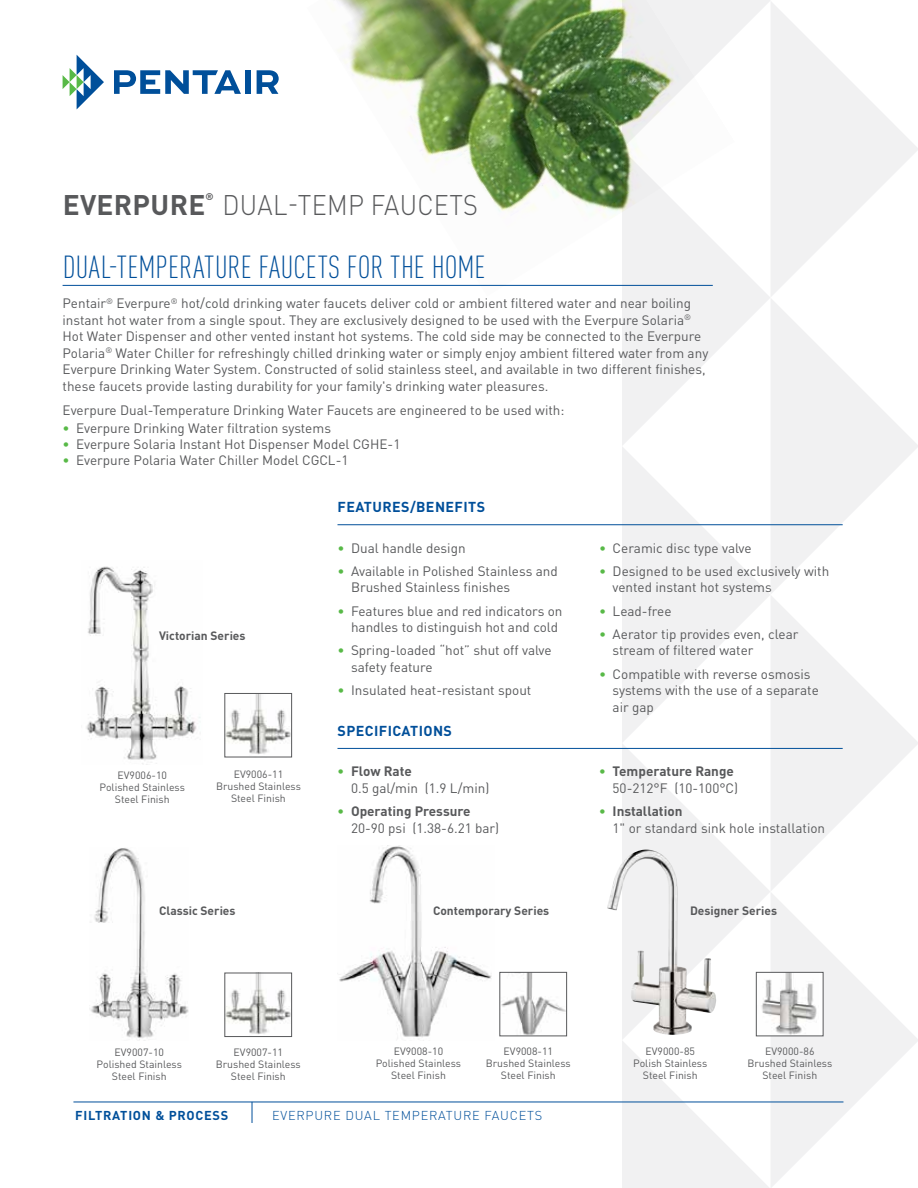
<style>
.page{position:relative;width:918px;height:1188px;background:#fff}
.page>*{position:absolute;margin:0;border:0;box-sizing:border-box;transform-origin:0 0}
.t1{font:300 condensed 31.5px "DIN Pro";letter-spacing:.005em;color:#004f9a}
.t2{font:300 28.05px "DIN Pro";letter-spacing:.01em;color:#58595b;scale:.9 1}
.t3{font:700 28.05px "DIN Pro";letter-spacing:.01em;color:#58595b}
.t4{font:700 14.25px "DIN Pro";letter-spacing:.03em;color:#004f9a}
.t5{font:13.5px/16.5px "DIN Pro";color:#58595b}
.t6{font:300 12.75px "DIN Pro";letter-spacing:.06em;color:#004f9a}
.t7{font:700 12.75px "DIN Pro";letter-spacing:.06em;color:#004f9a}
.t8{font:700 12px "DIN Pro";color:#58595b}
.t9{font:10.5px/12px "DIN Pro";color:#58595b;text-align:center}
.t10{font:700 9.6px "DIN Pro";color:#58595b}
.s1{color:#58b947}
.s2{font-weight:700;color:#58b947}
.s3{font-weight:700}
</style>
<div class="page">
<svg style="left:735px;top:0;width:183px;height:149px"></svg>
<svg style="left:622px;top:149px;width:296px;height:297px"></svg>
<svg style="left:622px;top:446px;width:296px;height:297px;fill:#f5f5f6"></svg>
<svg style="left:622px;top:743px;width:296px;height:444px"></svg>
<svg style="left:622px;top:1040px;width:148px;height:148px"></svg>
<hr style="left:73px;top:1102px;width:770px;height:1px;background:#004f9a">
<svg style="left:252px;top:1102px;width:1px;height:21px"></svg>
<hr style="left:338px;top:524px;width:505px;height:1px;background:#004f9a">
<img style="left:86px;top:566px;width:114px;height:198px">
<img style="left:226px;top:975px;width:64px;height:59px">
<div style="left:224px;top:973px;width:68px;height:64px;border:1px solid #58595b"></div>
<img style="left:89px;top:848px;width:100px;height:192px">
<img style="left:339px;top:846px;width:153px;height:191px">
<img style="left:501px;top:974px;width:64px;height:60px">
<div style="left:499px;top:972px;width:68px;height:64px;border:1px solid #58595b"></div>
<img style="left:607px;top:850px;width:110px;height:185px">
<div style="left:756px;top:972px;width:67px;height:64px;background:#fff"></div>
<img style="left:761px;top:974px;width:56px;height:60px">
<div style="left:756px;top:972px;width:68px;height:64px;border:1px solid #58595b"></div>
<hr style="left:338px;top:748px;width:505px;height:1px;background:#004f9a">
<img style="left:226px;top:695px;width:64px;height:59px">
<div style="left:224px;top:693px;width:68px;height:64px;border:1px solid #58595b"></div>
<svg style="left:63px;top:55px;width:41px;height:54px"></svg>
<svg style="left:114px;top:70px;width:127px;height:24px"></svg>
<div style="left:245px;top:70px;width:5px;height:24px;background:#004f9a"></div>
<svg style="left:257px;top:70px;width:22px;height:24px"></svg>
<img style="left:307px;top:0;width:428px;height:296px">
<hr style="left:63px;top:285px;width:650px;height:1px;background:#004f9a">
<h2 class="t3" style="left:63px;top:181px;width:144px">EVERPURE</h2>
<p class="t10" style="left:206px;top:188px;width:10px">®</p>
<h2 class="t2" style="left:223px;top:183px;width:285px">DUAL-TEMP FAUCETS</h2>
<h1 class="t1" style="left:63px;top:245px;width:425px">DUAL-TEMPERATURE FAUCETS FOR THE HOME</h1>
<p class="t5" style="left:63px;top:294px;width:647px">Pentair<sup>®</sup> Everpure<sup>®</sup> hot/cold drinking water faucets deliver cold or ambient filtered water and near boiling instant hot water from a single spout. They are exclusively designed to be used with the Everpure Solaria<sup>® </sup>Hot Water Dispenser and other vented instant hot systems. The cold side may be connected to the Everpure Polaria<sup>®</sup> Water Chiller for refreshingly chilled drinking water or simply enjoy ambient filtered water from any Everpure Drinking Water System. Constructed of solid stainless steel, and available in two different finishes, these faucets provide lasting durability for your family's drinking water pleasures.</p>
<p class="t5" style="left:63px;top:400px;width:503px">Everpure Dual-Temperature Drinking Water Faucets are engineered to be used with:</p>
<p class="t5" style="left:63px;top:418px;width:270px"><span class="s1">•</span> Everpure Drinking Water filtration systems</p>
<p class="t5" style="left:63px;top:435px;width:339px"><span class="s1">•</span> Everpure Solaria Instant Hot Dispenser Model CGHE-1</p>
<p class="t5" style="left:63px;top:451px;width:287px"><span class="s1">•</span> Everpure Polaria Water Chiller Model CGCL-1</p>
<p class="t8" style="left:159px;top:626px;width:88px">Victorian Series</p>
<p class="t9" style="left:100px;top:768px;width:87px">EV9006-10<br>Polished Stainless<br>Steel Finish</p>
<p class="t9" style="left:216px;top:767px;width:86px">EV9006-11<br>Brushed Stainless<br>Steel Finish</p>
<p class="t8" style="left:159px;top:901px;width:78px">Classic Series</p>
<p class="t4" style="left:338px;top:495px;width:149px">FEATURES/BENEFITS</p>
<p class="t5" style="left:338px;top:538px;width:130px"><span class="s1">•</span> Dual handle design</p>
<p class="t5" style="left:351px;top:562px;width:208px;text-indent:-14px"><span class="s1">•</span> Available in Polished Stainless and<br>Brushed Stainless finishes</p>
<p class="t5" style="left:351px;top:601px;width:213px;text-indent:-14px"><span class="s1">•</span> Features blue and red indicators on handles to distinguish hot and cold</p>
<p class="t5" style="left:351px;top:641px;width:202px;text-indent:-14px"><span class="s1">•</span> Spring-loaded “hot” shut off valve safety feature</p>
<p class="t5" style="left:338px;top:681px;width:195px"><span class="s1">•</span> Insulated heat-resistant spout</p>
<p class="t4" style="left:338px;top:719px;width:116px">SPECIFICATIONS</p>
<p class="t5" style="left:351px;top:762px;width:140px;text-indent:-14px"><span class="s2">•</span> <span class="s3">Flow Rate<br></span>0.5 gal/min (1.9 L/min)</p>
<p class="t5" style="left:351px;top:802px;width:150px;text-indent:-14px"><span class="s2">•</span> <span class="s3">Operating Pressure<br></span>20-90 psi (1.38-6.21 bar)</p>
<p class="t8" style="left:433px;top:901px;width:118px">Contemporary Series</p>
<p class="t5" style="left:599px;top:538px;width:154px"><span class="s1">•</span> Ceramic disc type valve</p>
<p class="t5" style="left:613px;top:562px;width:218px;text-indent:-14px"><span class="s1">•</span> Designed to be used exclusively with vented instant hot systems</p>
<p class="t5" style="left:599px;top:601px;width:74px"><span class="s1">•</span> Lead-free</p>
<p class="t5" style="left:613px;top:625px;width:187px;text-indent:-14px"><span class="s1">•</span> Aerator tip provides even, clear stream of filtered water</p>
<p class="t5" style="left:613px;top:664px;width:208px;text-indent:-14px"><span class="s1">•</span> Compatible with reverse osmosis systems with the use of a separate air gap</p>
<p class="t5" style="left:613px;top:762px;width:127px;text-indent:-14px"><span class="s2">•</span> <span class="s3">Temperature Range<br></span>50-212°F (10-100°C)</p>
<p class="t5" style="left:613px;top:802px;width:214px;text-indent:-14px"><span class="s2">•</span> <span class="s3">Installation<br></span>1" or standard sink hole installation</p>
<p class="t8" style="left:690px;top:901px;width:89px">Designer Series</p>
<p class="t9" style="left:97px;top:1045px;width:87px">EV9007-10<br>Polished Stainless<br>Steel Finish</p>
<p class="t9" style="left:216px;top:1045px;width:86px">EV9007-11<br>Brushed Stainless<br>Steel Finish</p>
<p class="t9" style="left:376px;top:1044px;width:87px">EV9008-10<br>Polished Stainless<br>Steel Finish</p>
<p class="t9" style="left:486px;top:1044px;width:86px">EV9008-11<br>Brushed Stainless<br>Steel Finish</p>
<p class="t9" style="left:633px;top:1044px;width:76px">EV9000-85<br>Polish Stainless<br>Steel Finish</p>
<p class="t9" style="left:747px;top:1044px;width:86px">EV9000-86<br>Brushed Stainless<br>Steel Finish</p>
<p class="t7" style="left:75px;top:1105px;width:155px">FILTRATION &amp; PROCESS</p>
<p class="t6" style="left:272px;top:1106px;width:272px">EVERPURE DUAL TEMPERATURE FAUCETS</p>
</div>
